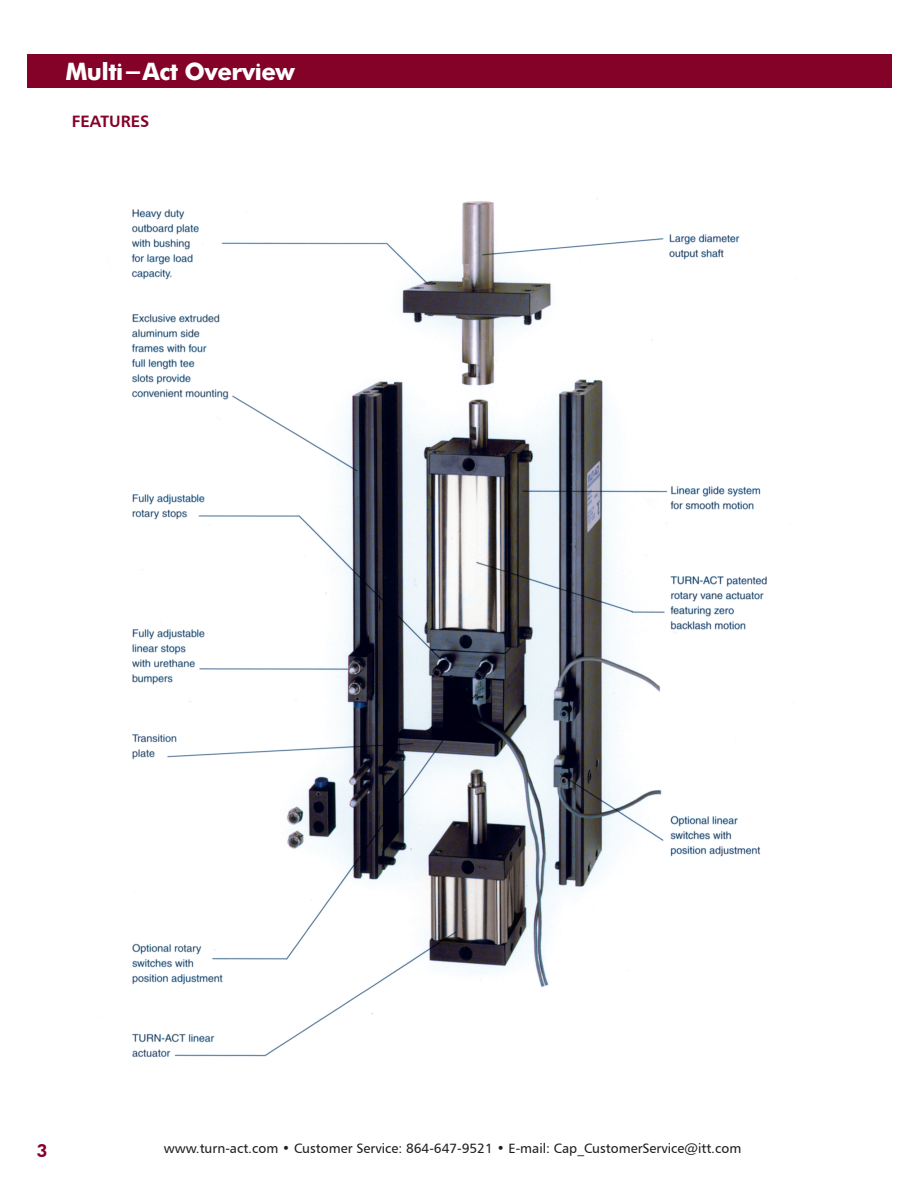
<style>
.page{position:relative;width:919px;height:1188px;background:#fff}
.page>*{position:absolute;margin:0;border:0;box-sizing:border-box;transform-origin:0 0}
.t1{font:700 24px "Futura";letter-spacing:-.025em;color:#fff}
.t2{font:800 18px "Futura BT";color:#840128}
.t3{font:16.5px "Humanist 777 BT Bold B";color:#840128}
.t4{font:13.5px "Humanist 777 BT Roman B";color:#231f20}
</style>
<div class="page">
<div style="left:27px;top:54px;width:864px;height:34px;background:#840128"></div>
<img style="left:131px;top:198px;width:636px;height:859px">
<h1 class="t1" style="left:65px;top:62px;width:231px">Multi-Act Overview</h1>
<p class="t3" style="left:72px;top:111px;width:79px">FEATURES</p>
<h2 class="t2" style="left:37px;top:1139px;width:13px">3</h2>
<p class="t4" style="left:164px;top:1140px;width:579px">www.turn-act.com • Customer Service: 864-647-9521 • E-mail: Cap_CustomerService@itt.com</p>
</div>
